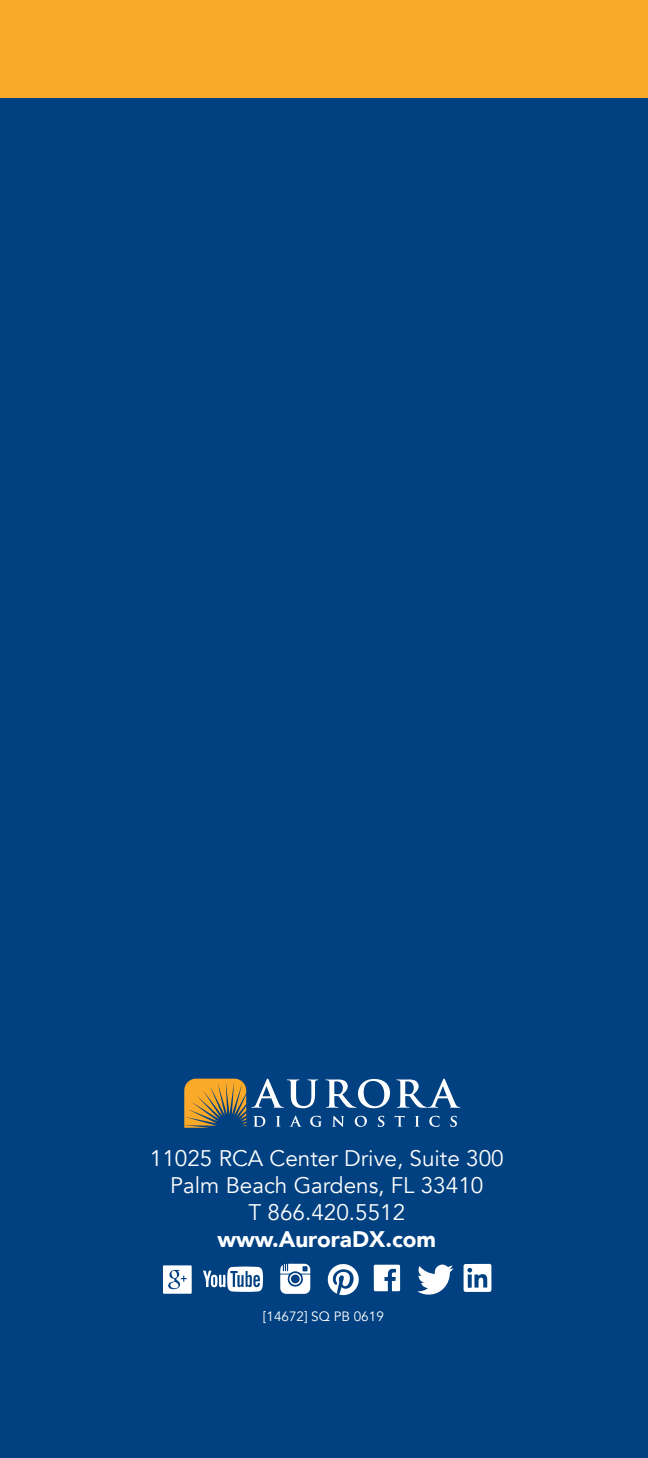
<style>
.page{position:relative;width:648px;height:1458px;background:#fff}
.page>*{position:absolute;margin:0;border:0;box-sizing:border-box;transform-origin:0 0}
.t1{font:22.5px/27px "Avenir";color:#fff;text-align:center}
.t2{font:900 22.5px "Avenir";color:#fff}
.t3{font:13.5px "Avenir";color:#fff}
</style>
<div class="page">
<div style="left:0;top:80px;width:648px;height:1332px;background:#014181"></div>
<div style="left:0;top:0;width:648px;height:97px;background:#faa928"></div>
<svg style="left:184px;top:1079px;width:62px;height:49px"></svg>
<svg style="left:252px;top:1079px;width:208px;height:29px"></svg>
<svg style="left:253px;top:1116px;width:204px;height:11px"></svg>
<svg style="left:203px;top:1266px;width:60px;height:26px"></svg>
<svg style="left:280px;top:1264px;width:30px;height:30px"></svg>
<svg style="left:374px;top:1265px;width:26px;height:26px"></svg>
<svg style="left:327px;top:1264px;width:32px;height:32px"></svg>
<svg style="left:417px;top:1264px;width:36px;height:31px"></svg>
<svg style="left:163px;top:1265px;width:29px;height:29px"></svg>
<svg style="left:464px;top:1264px;width:28px;height:28px"></svg>
<div style="left:0;top:1356px;width:648px;height:102px;background:#014181"></div>
<p class="t1" style="left:150px;top:1146px;width:355px">11025 RCA Center Drive, Suite 300<br>Palm Beach Gardens, FL 33410</p>
<p class="t1" style="left:248px;top:1200px;width:158px">T 866.420.5512</p>
<p class="t2" style="left:218px;top:1220px;width:220px">www.AuroraDX.com</p>
<p class="t3" style="left:263px;top:1308px;width:122px">[14672] SQ PB 0619</p>
</div>
